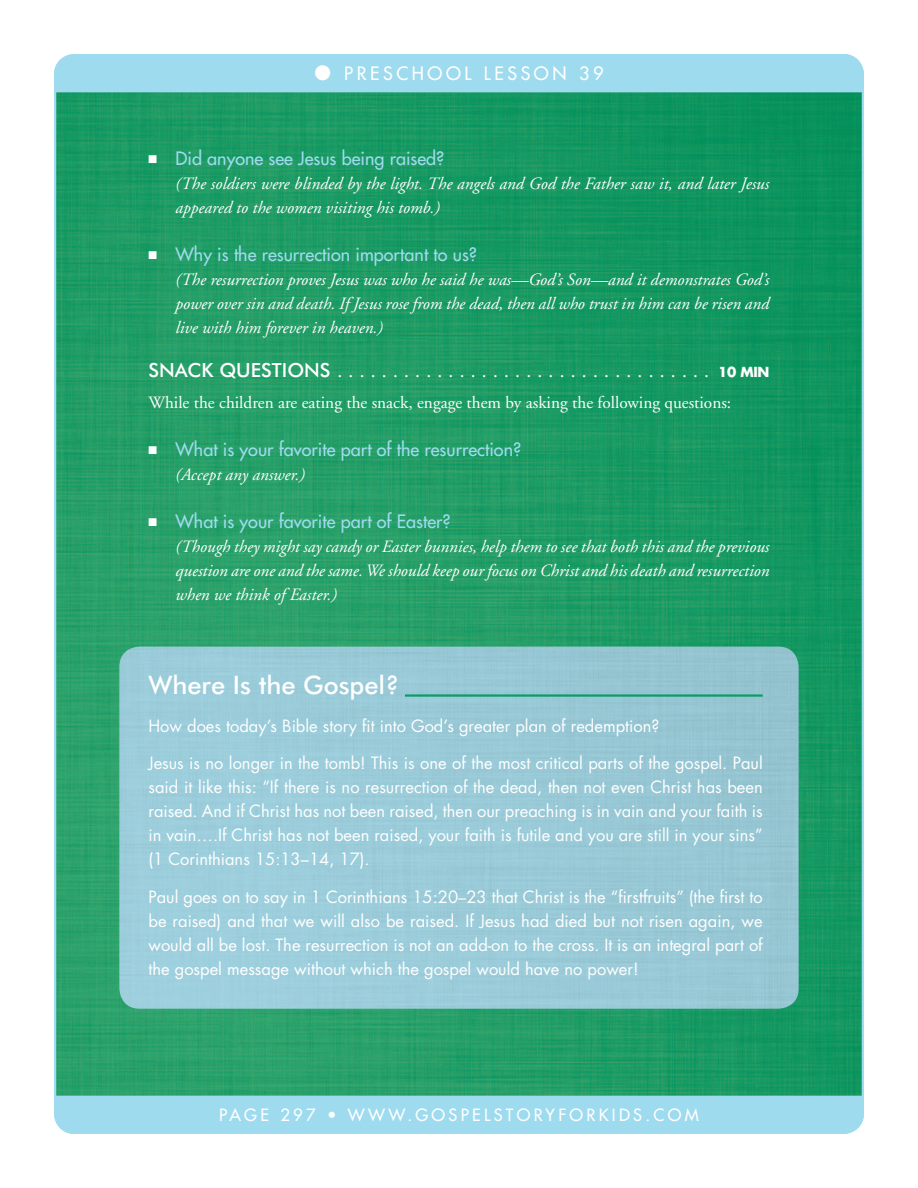
<style>
.page{position:relative;width:918px;height:1188px;background:#fff}
.page>*{position:absolute;margin:0;border:0;box-sizing:border-box;transform-origin:0 0}
.WIJ_HED{font:500 25.5px "Futura BT";color:#fff}
.SUB_1{font:19.5px "Adobe Garamond";color:#fff}
.t1{font:18px "Futura";color:#9edbee}
.t2{font:18px "Futura";letter-spacing:.2em;color:#fff}
.Bulleted_Answer{font:italic 17.25px/24px "Adobe Garamond";color:#fff;text-align:justify}
.TXT{font:17.25px "Adobe Garamond";color:#fff}
.WIJ_Txt{font:16.5px/24px "Futura";color:#fff;text-align:justify}
.t3{font:16.5px "Futura";letter-spacing:.2em;color:#fff}
.s1{color:#fff}
.s2{font-family:"Futura BT";font-weight:500}
.s3{font-family:"Futura";font-weight:700;font-size:13.5px}
</style>
<div class="page">
<img style="left:57px;top:92px;width:804px;height:1004px">
<div style="left:54px;top:54px;width:810px;height:38px;background:#9edbee"></div>
<div style="left:54px;top:1096px;width:810px;height:38px;background:#9edbee"></div>
<div style="left:119px;top:647px;width:680px;height:362px;background:#9acad8"></div>
<hr style="left:405px;top:694px;width:358px;height:3px;background:#0d9c66">
<p class="t2" style="left:315px;top:62px;width:290px">● PRESCHOOL LESSON 39</p>
<p class="t1" style="left:148px;top:147px;width:297px"><span class="s1">■</span> Did anyone see Jesus being raised?</p>
<p class="Bulleted_Answer" style="left:176px;top:172px;width:595px">(The soldiers were blinded by the light. The angels and God the Father saw it, and later Jesus appeared to the women visiting his tomb.)</p>
<p class="t1" style="left:148px;top:243px;width:330px"><span class="s1">■</span> Why is the resurrection important to us?</p>
<p class="Bulleted_Answer" style="left:176px;top:268px;width:595px">(The resurrection proves Jesus was who he said he was—God’s Son—and it demonstrates God’s power over sin and death. If Jesus rose from the dead, then all who trust in him can be risen and live with him forever in heaven.)</p>
<p class="SUB_1" style="left:148px;top:360px;width:623px"><span class="s2">SNACK QUESTIONS</span>.................................. <span class="s3">10 MIN</span></p>
<p class="TXT" style="left:148px;top:393px;width:584px">While the children are eating the snack, engage them by asking the following questions:</p>
<p class="t1" style="left:148px;top:438px;width:374px"><span class="s1">■</span> What is your favorite part of the resurrection?</p>
<p class="Bulleted_Answer" style="left:176px;top:463px;width:131px">(Accept any answer.)</p>
<p class="t1" style="left:148px;top:510px;width:304px"><span class="s1">■</span> What is your favorite part of Easter?</p>
<p class="Bulleted_Answer" style="left:176px;top:535px;width:596px">(Though they might say candy or Easter bunnies, help them to see that both this and the previous question are one and the same. We should keep our focus on Christ and his death and resurrection when we think of Easter.)</p>
<p class="WIJ_HED" style="left:148px;top:670px;width:252px">Where Is the Gospel?</p>
<p class="WIJ_Txt" style="left:148px;top:714px;width:513px">How does today’s Bible story fit into God’s greater plan of redemption?</p>
<p class="WIJ_Txt" style="left:148px;top:752px;width:616px">Jesus is no longer in the tomb! This is one of the most critical parts of the gospel. Paul said it like this: “If there is no resurrection of the dead, then not even Christ has been raised. And if Christ has not been raised, then our preaching is in vain and your faith is in vain….If Christ has not been raised, your faith is futile and you are still in your sins” (1 Corinthians 15:13–14, 17).</p>
<p class="WIJ_Txt" style="left:148px;top:885px;width:616px">Paul goes on to say in 1 Corinthians 15:20–23 that Christ is the “firstfruits” (the first to be raised) and that we will also be raised. If Jesus had died but not risen again, we would all be lost. The resurrection is not an add-on to the cross. It is an integral part of the gospel message without which the gospel would have no power!</p>
<p class="t3" style="left:219px;top:1105px;width:481px">PAGE 297 • WWW.GOSPELSTORYFORKIDS.COM</p>
</div>
